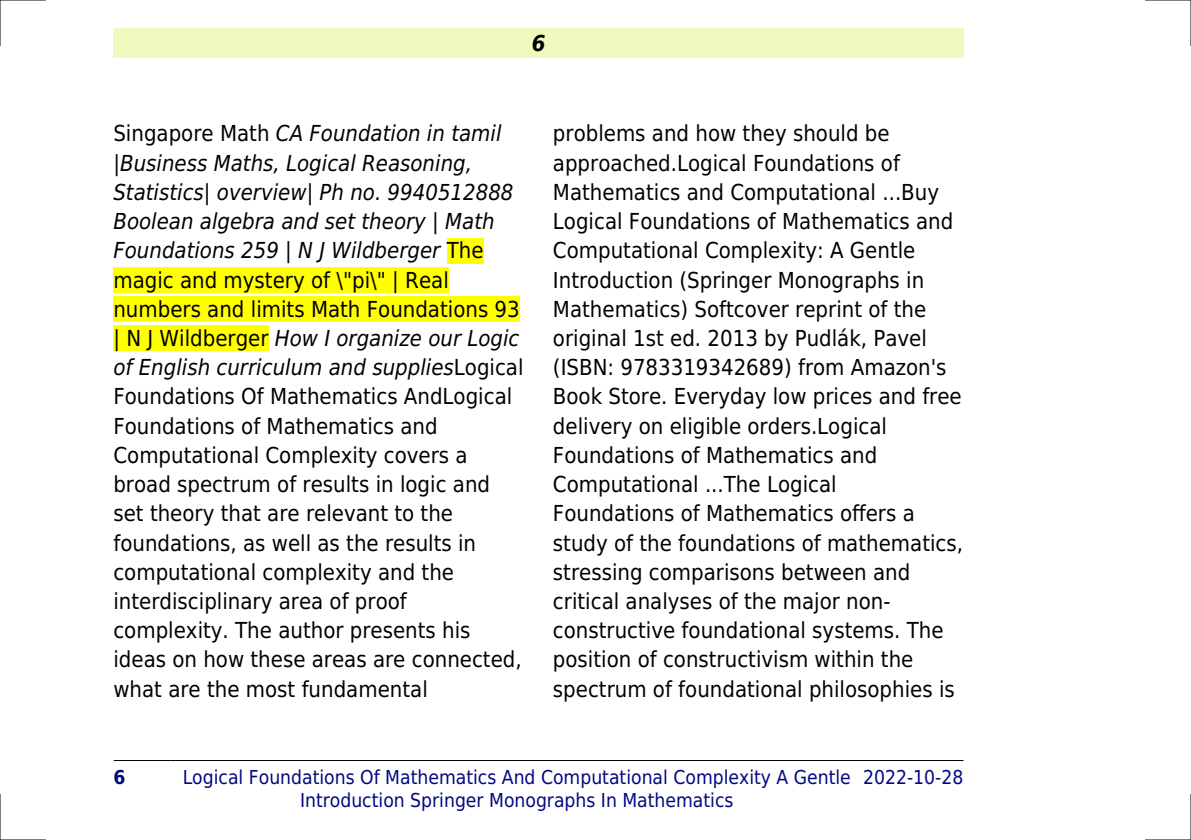
<style>
.page{position:relative;width:1191px;height:840px;background:#fff}
.page>*{position:absolute;margin:0;border:0;box-sizing:border-box;transform-origin:0 0}
.t1{font:22px/29.2px "DejaVu Sans Condensed";color:#000}
.t2{font:italic 700 22px "DejaVu Sans Condensed";color:#000}
.t3{font:19.2px/23px "DejaVu Sans Condensed";color:#000880;text-align:center}
.t4{font:700 19.2px "DejaVu Sans Condensed";color:#000880}
.s1{font-style:italic}
</style>
<div class="page">
<div style="left:113px;top:28px;width:851px;height:30px;background:#effbbe"></div>
<hr style="left:114px;top:759px;width:56px;height:1px;background:#000">
<hr style="left:171px;top:759px;width:692px;height:1px;background:#000">
<hr style="left:863px;top:759px;width:100px;height:1px;background:#000">
<div style="left:447px;top:238px;width:36px;height:25px;background:#ff0"></div>
<div style="left:113px;top:267px;width:336px;height:25px;background:#ff0"></div>
<div style="left:113px;top:296px;width:407px;height:26px;background:#ff0"></div>
<div style="left:113px;top:325px;width:155px;height:26px;background:#ff0"></div>
<hr style="left:0;top:0;width:45px;height:1px;background:#000">
<hr style="left:1145px;top:0;width:46px;height:1px;background:#000">
<hr style="left:0;top:839px;width:45px;height:1px;background:#000">
<hr style="left:1145px;top:839px;width:46px;height:1px;background:#000">
<hr style="left:0;top:0;width:1px;height:45px;background:#000">
<hr style="left:0;top:794px;width:1px;height:45px;background:#000">
<hr style="left:1190px;top:0;width:1px;height:45px;background:#000">
<hr style="left:1190px;top:794px;width:1px;height:45px;background:#000">
<p class="t2" style="left:532px;top:30px;width:15px">6</p>
<p class="t1" style="left:113px;top:119px;width:412px">Singapore Math <span class="s1">CA Foundation in tamil |Business Maths, Logical Reasoning, Statistics| overview| Ph no. 9940512888<br>Boolean algebra and set theory | Math Foundations 259 | N J Wildberger</span> The magic and mystery of \"pi\" | Real numbers and limits Math Foundations 93 | N J Wildberger <span class="s1">How I organize our Logic of English curriculum and supplies</span>Logical Foundations Of Mathematics AndLogical Foundations of Mathematics and Computational Complexity covers a broad spectrum of results in logic and set theory that are relevant to the foundations, as well as the results in computational complexity and the interdisciplinary area of proof complexity. The author presents his ideas on how these areas are connected, what are the most fundamental</p>
<p class="t1" style="left:553px;top:119px;width:412px">problems and how they should be approached.Logical Foundations of Mathematics and Computational ...Buy Logical Foundations of Mathematics and Computational Complexity: A Gentle Introduction (Springer Monographs in Mathematics) Softcover reprint of the original 1st ed. 2013 by Pudlák, Pavel (ISBN: 9783319342689) from Amazon's Book Store. Everyday low prices and free delivery on eligible orders.Logical Foundations of Mathematics and Computational ...The Logical Foundations of Mathematics offers a study of the foundations of mathematics, stressing comparisons between and critical analyses of the major non&shy;constructive foundational systems. The position of constructivism within the spectrum of foundational philosophies is</p>
<p class="t4" style="left:113px;top:765px;width:13px">6</p>
<p class="t3" style="left:183px;top:765px;width:670px">Logical Foundations Of Mathematics And Computational Complexity A Gentle<br>Introduction Springer Monographs In Mathematics</p>
<p class="t3" style="left:863px;top:765px;width:102px">2022-10-28</p>
</div>
